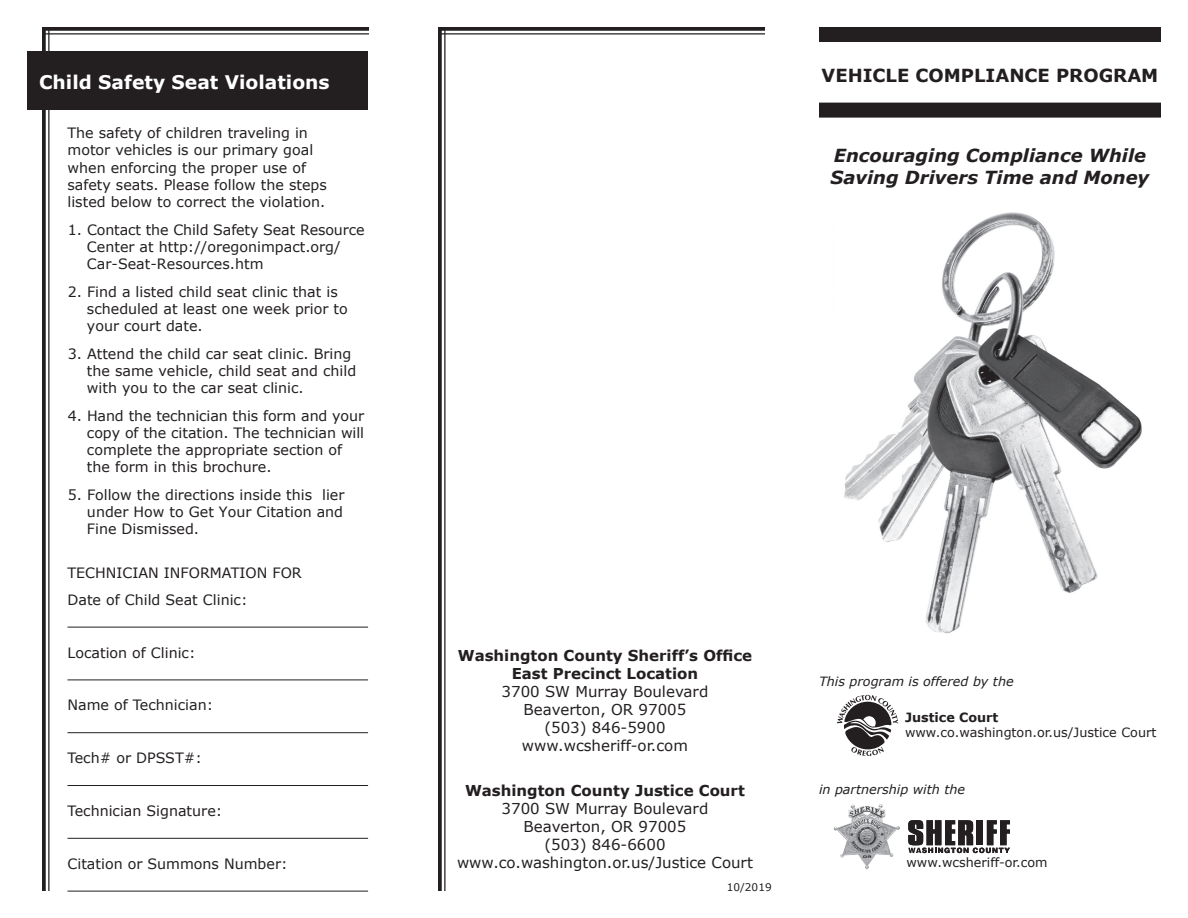
<style>
.page{position:relative;width:1188px;height:918px;background:#fff}
.page>*{position:absolute;margin:0;border:0;box-sizing:border-box;transform-origin:0 0}
.t1{font:700 18.75px "Verdana";color:#fff}
.t2{font:italic 700 18px/21.6px "Verdana";color:#231f20}
.t3{font:700 18px "Verdana";color:#231f20}
.t4{font:15px/18px "Verdana";color:#231f20;text-align:center}
.t5{font:700 15px/18px "Verdana";color:#231f20;text-align:center}
.t6{font:14.25px/17.1px "Verdana";color:#231f20}
.t7{font:12.75px "Verdana";color:#231f20}
.t8{font:italic 12.75px "Verdana";color:#231f20}
.t9{font:700 12.75px "Verdana";color:#231f20}
.t10{font:10.5px "Verdana";color:#231f20}
</style>
<div class="page">
<div style="left:819px;top:27px;width:342px;height:15px;background:#231f20"></div>
<div style="left:819px;top:103px;width:342px;height:15px;background:#231f20"></div>
<svg style="left:837px;top:695px;width:61px;height:61px"></svg>
<img style="left:834px;top:804px;width:66px;height:65px">
<svg style="left:442px;top:27px;width:323px;height:4px"></svg>
<hr style="left:440px;top:33px;width:325px;height:2px;background:#231f20">
<hr style="left:444px;top:27px;width:2px;height:864px;background:#231f20">
<svg style="left:438px;top:27px;width:4px;height:864px;background:#302c2d"></svg>
<svg style="left:46px;top:27px;width:323px;height:4px"></svg>
<hr style="left:43px;top:33px;width:326px;height:2px;background:#231f20">
<hr style="left:48px;top:27px;width:2px;height:864px;background:#231f20">
<svg style="left:42px;top:27px;width:4px;height:864px;background:#302c2d"></svg>
<div style="left:28px;top:52px;width:340px;height:58px;background:#231f20"></div>
<hr style="left:68px;top:627px;width:300px;height:1px;background:#231f20">
<hr style="left:68px;top:679px;width:300px;height:1px;background:#231f20">
<hr style="left:68px;top:732px;width:300px;height:1px;background:#231f20">
<hr style="left:68px;top:785px;width:300px;height:1px;background:#231f20">
<hr style="left:68px;top:838px;width:300px;height:1px;background:#231f20">
<hr style="left:68px;top:891px;width:300px;height:1px;background:#231f20">
<img style="left:844px;top:212px;width:298px;height:422px">
<svg style="left:908px;top:820px;width:102px;height:33px"></svg>
<h1 class="t1" style="left:39px;top:70px;width:292px">Child Safety Seat Violations</h1>
<p class="t6" style="left:68px;top:124px;width:261px">The safety of children traveling in motor vehicles is our primary goal when enforcing the proper use of safety seats. Please follow the steps listed below to correct the violation.</p>
<p class="t6" style="left:87px;top:221px;width:279px;text-indent:-19px">1. Contact the Child Safety Seat Resource<br>Center at http://oregonimpact.org/<br>Car-Seat-Resources.htm</p>
<p class="t6" style="left:87px;top:283px;width:262px;text-indent:-19px">2. Find a listed child seat clinic that is scheduled at least one week prior to your court date.</p>
<p class="t6" style="left:87px;top:345px;width:271px;text-indent:-19px">3. Attend the child car seat clinic. Bring the same vehicle, child seat and child with you to the car seat clinic.</p>
<p class="t6" style="left:87px;top:407px;width:279px;text-indent:-19px">4. Hand the technician this form and your copy of the citation. The technician will complete the appropriate section of the form in this brochure.</p>
<p class="t6" style="left:87px;top:486px;width:259px;text-align:justify;text-indent:-19px">5. Follow the directions inside this lier under How to Get Your Citation and Fine Dismissed.</p>
<p class="t6" style="left:68px;top:560px;width:236px;line-height:26.4px">TECHNICIAN INFORMATION FOR<br>Date of Child Seat Clinic:</p>
<p class="t6" style="left:68px;top:643px;width:130px">Location of Clinic:</p>
<p class="t6" style="left:68px;top:696px;width:147px">Name of Technician:</p>
<p class="t6" style="left:68px;top:749px;width:136px">Tech# or DPSST#:</p>
<p class="t6" style="left:68px;top:802px;width:156px">Technician Signature:</p>
<p class="t6" style="left:68px;top:855px;width:222px">Citation or Summons Number:</p>
<p class="t3" style="left:822px;top:64px;width:338px">VEHICLE COMPLIANCE PROGRAM</p>
<p class="t2" style="left:831px;top:144px;width:320px">Encouraging Compliance While<br>Saving Drivers Time and Money</p>
<p class="t5" style="left:458px;top:646px;width:296px">Washington County Sheriff’s Office<br>East Precinct Location</p>
<p class="t4" style="left:502px;top:682px;width:208px">3700 SW Murray Boulevard<br>Beaverton, OR 97005 (503) 846-5900 www.wcsheriff-or.com</p>
<p class="t5" style="left:465px;top:781px;width:281px">Washington County Justice Court</p>
<p class="t4" style="left:457px;top:799px;width:297px">3700 SW Murray Boulevard<br>Beaverton, OR 97005<br>(503) 846-6600 www.co.washington.or.us/Justice Court</p>
<p class="t10" style="left:727px;top:880px;width:46px">10/2019</p>
<p class="t8" style="left:819px;top:673px;width:196px">This program is offered by the</p>
<p class="t9" style="left:905px;top:709px;width:95px">Justice Court</p>
<p class="t7" style="left:905px;top:725px;width:253px">www.co.washington.or.us/Justice Court</p>
<p class="t8" style="left:819px;top:781px;width:148px">in partnership with the</p>
<p class="t7" style="left:907px;top:854px;width:143px">www.wcsheriff-or.com</p>
</div>
